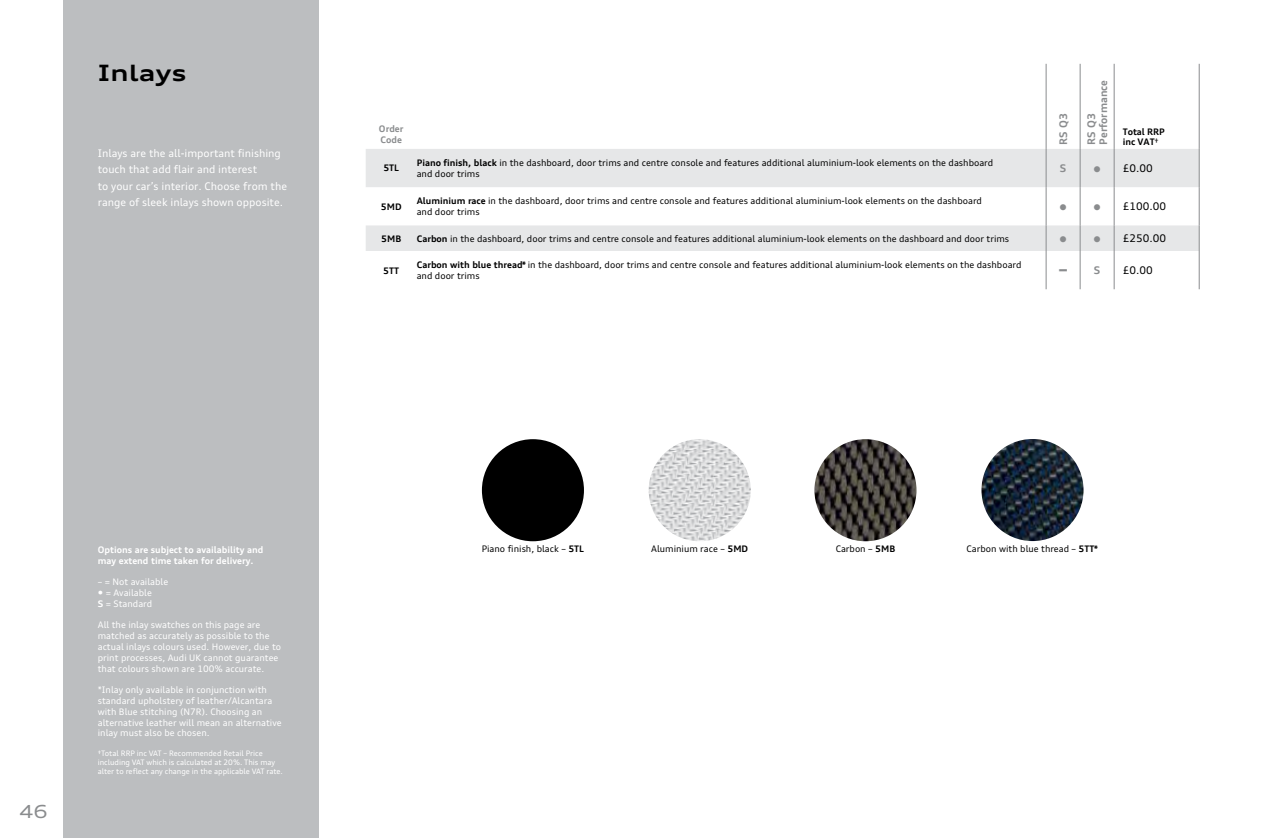
<style>
.page{position:relative;width:1263px;height:838px;background:#fff}
.page>*{position:absolute;margin:0;border:0;box-sizing:border-box;transform-origin:0 0}
.t1{font:700 expanded 22.5px "Audi Type";letter-spacing:.02em;color:#000}
.t2{font:expanded 22.5px "Audi Type";color:#8a8c8e}
.t3{font:expanded 18px "Audi Type";color:#8a8c8e}
.t4{font:10.5px/16.5px "Audi Type";color:#fff}
.t5{font:10.5px "Audi Type";color:#000}
.t6{font:700 10.5px/12px "Audi Type";color:#8a8c8e}
.t7{font:9px/10.8px "Audi Type";color:#000}
.t8{font:9px/10.8px "Audi Type";color:#fff}
.t9{font:700 9px/10.8px "Audi Type";color:#fff}
.t10{font:700 9px/10.1px "Audi Type";letter-spacing:-.01em;color:#000}
.t11{font:700 9px/10.8px "Audi Type";color:#8a8c8e}
.t12{font:7.5px/9px "Audi Type";letter-spacing:-.005em;color:#fff}
.t13{font:6px "Webdings";color:#8a8c8e}
.s1{font-weight:400}
.s2{font-weight:700}
.s3{color:#8a8c8e}
.s4{font-weight:700;font-stretch:normal;font-size:10.5px}
.s5{font-family:"Charcoal CY"}
</style>
<div class="page">
<div style="left:64px;top:0;width:255px;height:838px;background:#bcbec0"></div>
<svg style="left:366px;top:149px;width:833px;height:102px;fill:#e6e7e8"></svg>
<hr style="left:1199px;top:64px;width:1px;height:85px;background:#8a8c8e">
<hr style="left:1046px;top:149px;width:1px;height:38px;background:#8a8c8e">
<hr style="left:1080px;top:149px;width:1px;height:38px;background:#8a8c8e">
<hr style="left:1114px;top:149px;width:1px;height:38px;background:#8a8c8e">
<hr style="left:1199px;top:149px;width:1px;height:38px;background:#8a8c8e">
<hr style="left:1046px;top:187px;width:1px;height:38px;background:#8a8c8e">
<hr style="left:1080px;top:187px;width:1px;height:38px;background:#8a8c8e">
<hr style="left:1114px;top:187px;width:1px;height:38px;background:#8a8c8e">
<hr style="left:1199px;top:187px;width:1px;height:38px;background:#8a8c8e">
<svg style="left:1046px;top:225px;width:1px;height:26px"></svg>
<svg style="left:1080px;top:225px;width:1px;height:26px"></svg>
<svg style="left:1114px;top:225px;width:1px;height:26px"></svg>
<svg style="left:1199px;top:225px;width:1px;height:26px"></svg>
<hr style="left:1046px;top:251px;width:1px;height:38px;background:#8a8c8e">
<hr style="left:1080px;top:251px;width:1px;height:38px;background:#8a8c8e">
<hr style="left:1114px;top:251px;width:1px;height:38px;background:#8a8c8e">
<hr style="left:1199px;top:251px;width:1px;height:38px;background:#8a8c8e">
<hr style="left:1046px;top:64px;width:1px;height:85px;background:#8a8c8e">
<hr style="left:1080px;top:64px;width:1px;height:85px;background:#8a8c8e">
<hr style="left:1114px;top:64px;width:1px;height:85px;background:#8a8c8e">
<img style="left:649px;top:439px;width:102px;height:102px;border-radius:51px">
<div style="left:482px;top:439px;width:102px;height:102px;background:#000;border-radius:50%"></div>
<img style="left:814px;top:439px;width:102px;height:102px;border-radius:51px">
<img style="left:981px;top:439px;width:102px;height:102px;border-radius:51px">
<h1 class="t1" style="left:98px;top:57px;width:90px">Inlays</h1>
<p class="t4" style="left:98px;top:145px;width:191px">Inlays are the all-important finishing touch that add flair and interest<br>to your car’s interior. Choose from the range of sleek inlays shown opposite.</p>
<p class="t11" style="left:379px;top:123px;width:26px">Order<br>Code</p>
<p class="t6" style="left:1057px;top:145px;width:33px;rotate:-90deg">RS Q3</p>
<p class="t6" style="left:1085px;top:145px;width:66px;rotate:-90deg">RS Q3<br>Performance</p>
<p class="t10" style="left:1123px;top:127px;width:43px">Total RRP inc VAT<span class="s1">†</span></p>
<p class="t10" style="left:383px;top:163px;width:17px">5TL</p>
<p class="t7" style="left:417px;top:157px;width:578px"><span class="s2">Piano finish, black</span> in the dashboard, door trims and centre console and features additional aluminium-look elements on the dashboard and door trims</p>
<p class="t6" style="left:1060px;top:162px;width:8px">S</p>
<p class="t5" style="left:1094px;top:162px;width:60px"><span class="s3">■</span> £0.00</p>
<p class="t10" style="left:381px;top:201px;width:22px">5MD</p>
<p class="t7" style="left:417px;top:196px;width:567px"><span class="s2">Aluminium race</span> in the dashboard, door trims and centre console and features additional aluminium-look elements on the dashboard and door trims</p>
<p class="t13" style="left:1060px;top:204px;width:7px">■</p>
<p class="t5" style="left:1094px;top:200px;width:74px"><sup>■</sup> £100.00</p>
<p class="t10" style="left:381px;top:233px;width:22px">5MB</p>
<p class="t7" style="left:417px;top:233px;width:594px"><span class="s2">Carbon</span> in the dashboard, door trims and centre console and features additional aluminium-look elements on the dashboard and door trims</p>
<p class="t13" style="left:1060px;top:236px;width:7px">■</p>
<p class="t5" style="left:1094px;top:232px;width:74px"><sup>■</sup> £250.00</p>
<p class="t10" style="left:383px;top:265px;width:17px">5TT</p>
<p class="t7" style="left:417px;top:259px;width:606px"><span class="s2">Carbon with blue thread*</span> in the dashboard, door trims and centre console and features additional aluminium-look elements on the dashboard and door trims</p>
<h1 class="t2" style="left:1058px;top:254px;width:44px">- <span class="s4">S</span></h1>
<p class="t5" style="left:1123px;top:264px;width:31px">£0.00</p>
<h2 class="t3" style="left:19px;top:799px;width:30px">46</h2>
<p class="t9" style="left:98px;top:544px;width:167px">Options are subject to availability and may extend time taken for delivery.</p>
<p class="t8" style="left:98px;top:576px;width:72px">– = Not available</p>
<p class="t8" style="left:98px;top:587px;width:56px"><span class="s5">•</span> = Available<br><span class="s2">S</span> = Standard</p>
<p class="t8" style="left:98px;top:619px;width:185px">All the inlay swatches on this page are matched as accurately as possible to the actual inlays colours used. However, due to print processes, Audi UK cannot guarantee that colours shown are 100% accurate.</p>
<p class="t8" style="left:98px;top:684px;width:185px">*Inlay only available in conjunction with standard upholstery of leather/Alcantara with Blue stitching (N7R). Choosing an alternative leather will mean an alternative inlay must also be chosen.</p>
<p class="t12" style="left:98px;top:749px;width:187px">†Total RRP inc VAT – Recommended Retail Price including VAT which is calculated at 20%. This may alter to reflect any change in the applicable VAT rate.</p>
<p class="t7" style="left:482px;top:543px;width:104px">Piano finish, black – <span class="s2">5TL</span></p>
<p class="t7" style="left:651px;top:543px;width:99px">Aluminium race – <span class="s2">5MD</span></p>
<p class="t7" style="left:836px;top:543px;width:61px">Carbon – <span class="s2">5MB</span></p>
<p class="t7" style="left:966px;top:543px;width:133px">Carbon with blue thread – <span class="s2">5TT*</span></p>
</div>
